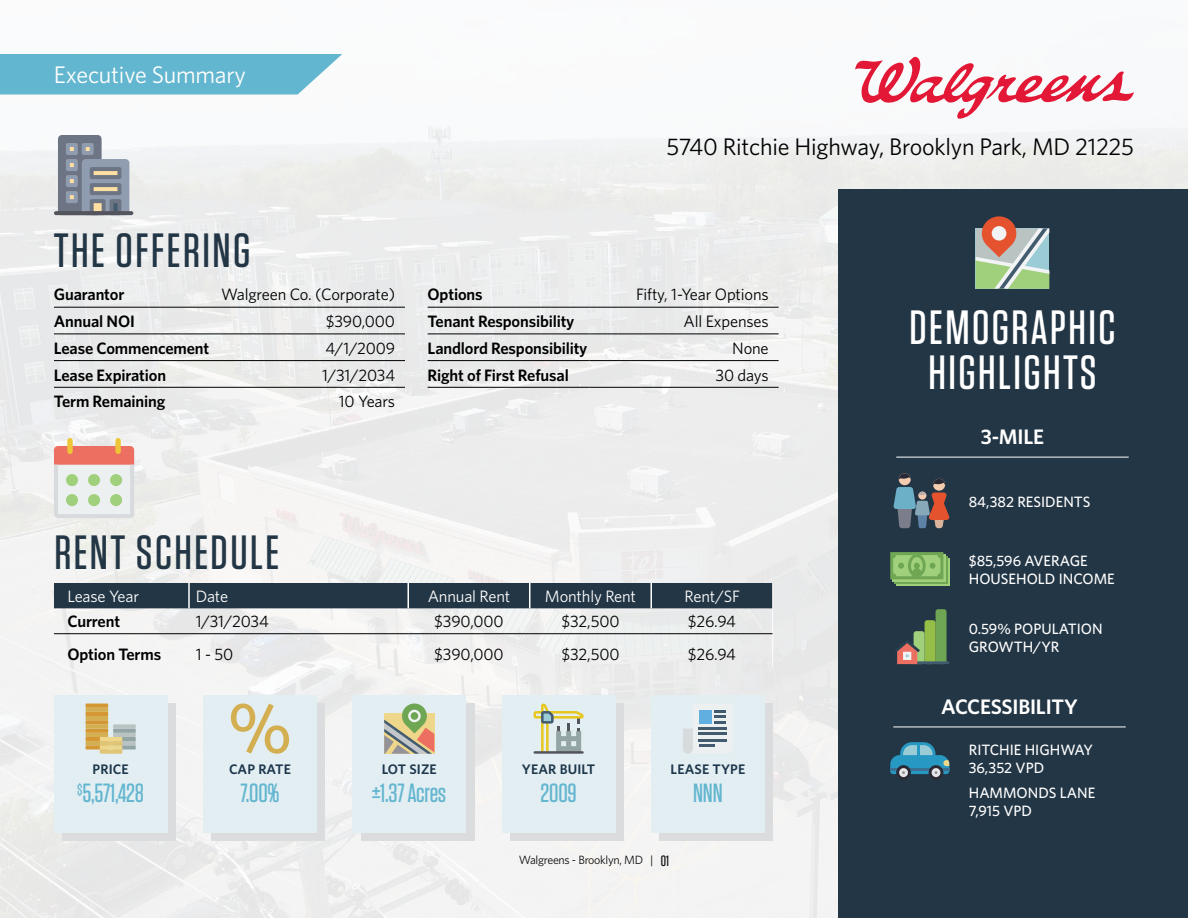
<style>
.page{position:relative;width:1188px;height:918px;background:#fff}
.page>*{position:absolute;margin:0;border:0;box-sizing:border-box;transform-origin:0 0}
.t1{font:500 48px "Tungsten";letter-spacing:.05em;color:#233645}
.t2{font:500 48px/45px "Tungsten";letter-spacing:.05em;color:#fff;text-align:center}
.t3{font:500 26.25px "Tungsten";letter-spacing:-.01em;color:#63b6cf}
.t4{font:24px "Whitney";letter-spacing:-.01em;color:#000}
.t5{font:24px "Whitney";letter-spacing:-.01em;color:#fff}
.t6{font:600 21px "Whitney";letter-spacing:-.01em;color:#fff}
.t7{font:600 16.5px "Whitney";letter-spacing:-.01em;color:#000}
.t8{font:16.5px "Whitney";letter-spacing:-.01em;color:#000}
.t9{font:16.5px "Whitney";letter-spacing:-.01em;color:#fff}
.t10{font:500 15px/18px "Whitney";color:#fff}
.t11{font:600 13.8px "Whitney";letter-spacing:.01em;color:#1d374b}
.t12{font:12px "Whitney";letter-spacing:-.025em;color:#000}
.s1{font-family:"Tungsten";font-weight:500;font-size:15px}
</style>
<div class="page">
<img style="left:0;top:54px;width:1188px;height:864px">
<div style="left:0;top:54px;width:342px;height:40px;background:#63b6cf"></div>
<div style="left:839px;top:190px;width:349px;height:728px;background:#233645"></div>
<hr style="left:54px;top:307px;width:162px;height:1px;background:#000">
<hr style="left:216px;top:307px;width:189px;height:1px;background:#000">
<hr style="left:54px;top:334px;width:162px;height:1px;background:#000">
<hr style="left:216px;top:334px;width:189px;height:1px;background:#000">
<hr style="left:54px;top:360px;width:162px;height:1px;background:#000">
<hr style="left:216px;top:360px;width:189px;height:1px;background:#000">
<hr style="left:54px;top:387px;width:162px;height:1px;background:#000">
<hr style="left:216px;top:387px;width:189px;height:1px;background:#000">
<hr style="left:428px;top:307px;width:162px;height:1px;background:#000">
<hr style="left:590px;top:307px;width:189px;height:1px;background:#000">
<hr style="left:428px;top:334px;width:162px;height:1px;background:#000">
<hr style="left:590px;top:334px;width:189px;height:1px;background:#000">
<hr style="left:428px;top:360px;width:162px;height:1px;background:#000">
<hr style="left:590px;top:360px;width:189px;height:1px;background:#000">
<hr style="left:428px;top:387px;width:162px;height:1px;background:#000">
<hr style="left:590px;top:387px;width:189px;height:1px;background:#000">
<svg style="left:855px;top:54px;width:279px;height:65px"></svg>
<div style="left:58px;top:135px;width:44px;height:80px;background:#6d7585;border-radius:4px"></div>
<div style="left:82px;top:159px;width:47px;height:56px;background:#909cb0;border-radius:4px"></div>
<svg style="left:66px;top:143px;width:55px;height:68px"></svg>
<hr style="left:54px;top:211px;width:79px;height:4px;background:#54555c;border-radius:2px">
<svg style="left:976px;top:216px;width:73px;height:73px;background:#a7a68f"></svg>
<div style="left:992px;top:226px;width:14px;height:15px;background:#f1f3f4;border-radius:50%"></div>
<svg style="left:894px;top:473px;width:55px;height:55px"></svg>
<div style="left:896px;top:558px;width:53px;height:27px;background:#6ea654"></div>
<div style="left:894px;top:556px;width:53px;height:27px;background:#a0d07b"></div>
<div style="left:892px;top:554px;width:53px;height:27px;background:#91c36f"></div>
<svg style="left:890px;top:552px;width:53px;height:27px"></svg>
<div style="left:936px;top:609px;width:11px;height:55px;background:#6ea654;border-radius:3px"></div>
<div style="left:925px;top:620px;width:11px;height:44px;background:#95be48;border-radius:3px"></div>
<div style="left:914px;top:631px;width:11px;height:33px;background:#a0d07b;border-radius:3px"></div>
<hr style="left:907px;top:661px;width:42px;height:3px;background:#435b6f">
<svg style="left:895px;top:639px;width:25px;height:25px"></svg>
<hr style="left:896px;top:457px;width:233px;height:1px;background:#fff">
<hr style="left:893px;top:727px;width:233px;height:1px;background:#fff">
<svg style="left:890px;top:742px;width:59px;height:38px"></svg>
<div style="left:660px;top:703px;width:113px;height:138px;background:#dbdcde"></div>
<div style="left:651px;top:695px;width:114px;height:137px;background:#e3eef3"></div>
<svg style="left:683px;top:710px;width:44px;height:44px"></svg>
<hr style="left:699px;top:727px;width:28px;height:2px;background:#435b6f">
<hr style="left:699px;top:732px;width:28px;height:2px;background:#435b6f">
<hr style="left:699px;top:739px;width:28px;height:3px;background:#435b6f">
<hr style="left:699px;top:744px;width:16px;height:3px;background:#435b6f">
<div style="left:510px;top:703px;width:114px;height:138px;background:#dbdcde"></div>
<div style="left:502px;top:695px;width:113px;height:137px;background:#e3eef3"></div>
<svg style="left:534px;top:704px;width:50px;height:47px"></svg>
<hr style="left:534px;top:751px;width:50px;height:3px;background:#54555c">
<div style="left:361px;top:703px;width:113px;height:138px;background:#dbdcde"></div>
<div style="left:353px;top:695px;width:113px;height:137px;background:#e3eef3"></div>
<svg style="left:384px;top:704px;width:50px;height:50px;background:#bab590"></svg>
<div style="left:62px;top:703px;width:114px;height:138px;background:#dbdcde"></div>
<div style="left:54px;top:695px;width:113px;height:137px;background:#e3eef3"></div>
<div style="left:86px;top:745px;width:22px;height:5px;background:#d49731"></div>
<svg style="left:86px;top:741px;width:22px;height:4px"></svg>
<hr style="left:86px;top:737px;width:22px;height:4px;background:#d49731">
<hr style="left:86px;top:733px;width:22px;height:4px;background:#d4af51">
<svg style="left:86px;top:729px;width:22px;height:4px"></svg>
<div style="left:86px;top:724px;width:22px;height:5px;background:#d4af51"></div>
<svg style="left:86px;top:720px;width:22px;height:4px"></svg>
<hr style="left:86px;top:716px;width:22px;height:4px;background:#d4af51">
<hr style="left:86px;top:712px;width:22px;height:4px;background:#d49731">
<svg style="left:86px;top:708px;width:22px;height:4px"></svg>
<svg style="left:86px;top:704px;width:22px;height:4px"></svg>
<div style="left:113px;top:745px;width:23px;height:5px;background:#93a5a5"></div>
<hr style="left:113px;top:741px;width:23px;height:4px;background:#b8c3c2">
<hr style="left:113px;top:737px;width:23px;height:4px;background:#93a5a5">
<hr style="left:113px;top:733px;width:23px;height:4px;background:#b8c3c2">
<svg style="left:113px;top:729px;width:23px;height:4px"></svg>
<div style="left:113px;top:724px;width:23px;height:5px;background:#b8c3c2"></div>
<svg style="left:100px;top:750px;width:22px;height:4px"></svg>
<div style="left:100px;top:745px;width:22px;height:5px;background:#eed68a"></div>
<hr style="left:100px;top:741px;width:22px;height:4px;background:#dfc575">
<hr style="left:100px;top:737px;width:22px;height:4px;background:#eed68a">
<div style="left:212px;top:703px;width:113px;height:138px;background:#dbdcde"></div>
<div style="left:203px;top:695px;width:114px;height:137px;background:#e3eef3"></div>
<svg style="left:231px;top:704px;width:58px;height:50px"></svg>
<div style="left:67px;top:438px;width:6px;height:16px;background:#eec537;border-radius:3px"></div>
<div style="left:115px;top:438px;width:6px;height:16px;background:#eec537;border-radius:3px"></div>
<svg style="left:54px;top:446px;width:80px;height:72px;background:#e0c9ba"></svg>
<hr style="left:772px;top:634px;width:1px;height:33px;background:#fff">
<svg style="left:54px;top:583px;width:719px;height:51px"></svg>
<hr style="left:650px;top:583px;width:2px;height:25px;background:#fff">
<h3 class="t5" style="left:54px;top:64px;width:194px">Executive Summary</h3>
<h1 class="t1" style="left:54px;top:228px;width:198px">THE OFFERING</h1>
<p class="t7" style="left:54px;top:287px;width:72px">Guarantor</p>
<p class="t8" style="left:221px;top:287px;width:176px">Walgreen Co. (Corporate)</p>
<p class="t7" style="left:54px;top:314px;width:82px">Annual NOI</p>
<p class="t8" style="left:326px;top:314px;width:71px">$390,000</p>
<p class="t7" style="left:54px;top:341px;width:157px">Lease Commencement</p>
<p class="t8" style="left:325px;top:341px;width:71px">4/1/2009</p>
<p class="t7" style="left:54px;top:367px;width:114px">Lease Expiration</p>
<p class="t8" style="left:322px;top:367px;width:75px">1/31/2034</p>
<p class="t7" style="left:54px;top:394px;width:113px">Term Remaining</p>
<p class="t8" style="left:339px;top:394px;width:58px">10 Years</p>
<h3 class="t4" style="left:667px;top:135px;width:469px">5740 Ritchie Highway, Brooklyn Park, MD 21225</h3>
<p class="t7" style="left:428px;top:287px;width:57px">Options</p>
<p class="t8" style="left:636px;top:287px;width:134px">Fifty, 1-Year Options</p>
<p class="t7" style="left:428px;top:314px;width:148px">Tenant Responsibility</p>
<p class="t8" style="left:684px;top:314px;width:87px">All Expenses</p>
<p class="t7" style="left:428px;top:341px;width:161px">Landlord Responsibility</p>
<p class="t8" style="left:732px;top:341px;width:38px">None</p>
<p class="t7" style="left:428px;top:367px;width:143px">Right of First Refusal</p>
<p class="t8" style="left:716px;top:367px;width:55px">30 days</p>
<h1 class="t2" style="left:909px;top:307px;width:208px">DEMOGRAPHIC<br>HIGHLIGHTS</h1>
<p class="t6" style="left:981px;top:428px;width:65px">3-MILE</p>
<p class="t10" style="left:969px;top:493px;width:123px">84,382 RESIDENTS</p>
<h1 class="t1" style="left:54px;top:531px;width:226px">RENT SCHEDULE</h1>
<p class="t9" style="left:67px;top:588px;width:73px">Lease Year</p>
<p class="t9" style="left:196px;top:588px;width:34px">Date</p>
<p class="t9" style="left:428px;top:588px;width:84px">Annual Rent</p>
<p class="t9" style="left:545px;top:588px;width:93px">Monthly Rent</p>
<p class="t9" style="left:685px;top:588px;width:57px">Rent/SF</p>
<p class="t7" style="left:67px;top:614px;width:54px">Current</p>
<p class="t8" style="left:196px;top:614px;width:75px">1/31/2034</p>
<p class="t8" style="left:434px;top:614px;width:71px">$390,000</p>
<p class="t8" style="left:561px;top:614px;width:60px">$32,500</p>
<p class="t8" style="left:688px;top:614px;width:50px">$26.94</p>
<p class="t7" style="left:67px;top:647px;width:95px">Option Terms</p>
<p class="t8" style="left:196px;top:647px;width:39px">1 - 50</p>
<p class="t8" style="left:434px;top:647px;width:71px">$390,000</p>
<p class="t8" style="left:561px;top:647px;width:60px">$32,500</p>
<p class="t8" style="left:688px;top:647px;width:50px">$26.94</p>
<p class="t11" style="left:93px;top:763px;width:38px">PRICE</p>
<h2 class="t3" style="left:77px;top:781px;width:68px"><sup>$</sup>5,571,428</h2>
<p class="t11" style="left:229px;top:763px;width:63px">CAP RATE</p>
<h2 class="t3" style="left:240px;top:781px;width:41px">7.00%</h2>
<p class="t11" style="left:382px;top:763px;width:57px">LOT SIZE</p>
<h2 class="t3" style="left:372px;top:781px;width:76px">±1.37 Acres</h2>
<p class="t11" style="left:522px;top:763px;width:75px">YEAR BUILT</p>
<h2 class="t3" style="left:541px;top:781px;width:38px">2009</h2>
<p class="t11" style="left:671px;top:763px;width:76px">LEASE TYPE</p>
<h2 class="t3" style="left:693px;top:781px;width:31px">NNN</h2>
<p class="t12" style="left:519px;top:854px;width:152px">Walgreens - Brooklyn, MD | <span class="s1">01</span></p>
<p class="t10" style="left:969px;top:552px;width:147px">$85,596 AVERAGE<br>HOUSEHOLD INCOME</p>
<p class="t10" style="left:969px;top:620px;width:135px">0.59% POPULATION<br>GROWTH/YR</p>
<p class="t6" style="left:941px;top:698px;width:138px">ACCESSIBILITY</p>
<p class="t10" style="left:969px;top:742px;width:126px">RITCHIE HIGHWAY<br>36,352 VPD</p>
<p class="t10" style="left:969px;top:784px;width:128px">HAMMONDS LANE<br>7,915 VPD</p>
</div>
